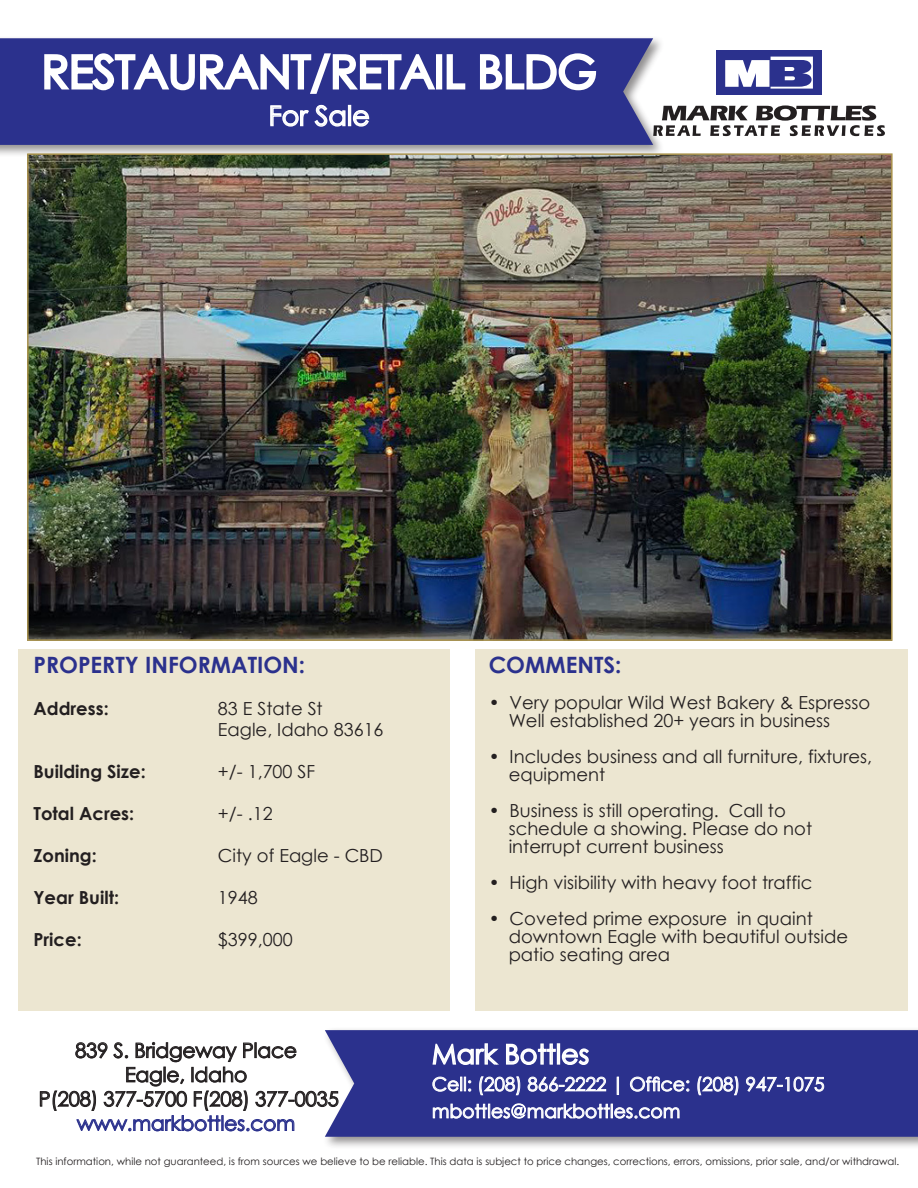
<style>
.page{position:relative;width:918px;height:1188px;background:#fff}
.page>*{position:absolute;margin:0;border:0;box-sizing:border-box;transform-origin:0 0}
.t1{font:45px "Century Gothic";color:#fff}
.t2{font:27px "Century Gothic";color:#fff}
.t3{font:700 22.5px "Century Gothic";color:#2b318d}
.t4{font:20.25px/24.3px "Century Gothic";letter-spacing:-.01em;color:#231f20;text-align:center}
.t5{font:20.25px "Century Gothic";letter-spacing:-.01em;color:#2b318d}
.t6{font:18.75px/27px "Century Gothic";color:#fff}
.t7{font:18px "Century Gothic";color:#231f20}
.t8{font:700 18px "Century Gothic";color:#231f20}
.t9{font:10.2px "Century Gothic";color:#231f20}
</style>
<div class="page">
<div style="left:716px;top:50px;width:106px;height:45px;background:#2b318d"></div>
<svg style="left:665px;top:105px;width:220px;height:31px"></svg>
<svg style="left:725px;top:57px;width:88px;height:32px"></svg>
<div style="left:0;top:35px;width:665px;height:123px;background:#231f20;opacity:.5"></div>
<div style="left:0;top:38px;width:653px;height:107px;background:#2b318d"></div>
<svg style="left:40px;top:1041px;width:282px;height:91px"></svg>
<svg style="left:43px;top:51px;width:395px;height:44px"></svg>
<div style="left:436px;top:54px;width:6px;height:35px;border:3px solid #fff"></div>
<svg style="left:445px;top:53px;width:22px;height:38px"></svg>
<svg style="left:478px;top:52px;width:120px;height:40px"></svg>
<svg style="left:269px;top:104px;width:77px;height:23px;background:#6e73b1"></svg>
<div style="left:348px;top:105px;width:3px;height:21px;border:2px solid #fff"></div>
<svg style="left:352px;top:109px;width:18px;height:18px"></svg>
<div style="left:322px;top:1027px;width:596px;height:123px;background:#231f20;opacity:.5"></div>
<div style="left:325px;top:1030px;width:593px;height:107px;background:#2b318d"></div>
<svg style="left:432px;top:1043px;width:158px;height:23px"></svg>
<svg style="left:432px;top:1076px;width:40px;height:16px"></svg>
<svg style="left:479px;top:1076px;width:42px;height:20px"></svg>
<svg style="left:527px;top:1076px;width:79px;height:16px"></svg>
<svg style="left:617px;top:1077px;width:2px;height:18px"></svg>
<svg style="left:630px;top:1076px;width:60px;height:16px"></svg>
<svg style="left:697px;top:1076px;width:42px;height:20px"></svg>
<svg style="left:746px;top:1076px;width:79px;height:16px"></svg>
<svg style="left:433px;top:1103px;width:247px;height:16px;background:#7377b3"></svg>
<div style="left:18px;top:649px;width:432px;height:362px;background:#ece6d1"></div>
<div style="left:475px;top:649px;width:432px;height:362px;background:#ece6d1"></div>
<img style="left:30px;top:156px;width:860px;height:482px">
<h1 class="t1" style="left:42px;top:40px;width:557px">RESTAURANT/RETAIL BLDG</h1>
<h2 class="t2" style="left:269px;top:97px;width:103px">For Sale</h2>
<p class="t3" style="left:33px;top:648px;width:273px">PROPERTY INFORMATION:</p>
<p class="t8" style="left:33px;top:695px;width:77px">Address:</p>
<p class="t7" style="left:218px;top:696px;width:106px">83 E State St</p>
<p class="t7" style="left:218px;top:717px;width:167px">Eagle, Idaho 83616</p>
<p class="t8" style="left:33px;top:758px;width:114px">Building Size:</p>
<p class="t7" style="left:218px;top:759px;width:99px">+/- 1,700 SF</p>
<p class="t8" style="left:33px;top:800px;width:102px">Total Acres:</p>
<p class="t7" style="left:218px;top:801px;width:56px">+/- .12</p>
<p class="t8" style="left:33px;top:842px;width:65px">Zoning:</p>
<p class="t7" style="left:218px;top:843px;width:167px">City of Eagle - CBD</p>
<p class="t8" style="left:33px;top:884px;width:87px">Year Built:</p>
<p class="t7" style="left:218px;top:885px;width:41px">1948</p>
<p class="t8" style="left:33px;top:926px;width:50px">Price:</p>
<p class="t7" style="left:218px;top:927px;width:76px">$399,000</p>
<p class="t4" style="left:39px;top:1038px;width:302px">839 S. Bridgeway Place<br>Eagle, Idaho<br>P(208) 377-5700 F(208) 377-0035</p>
<p class="t5" style="left:77px;top:1109px;width:220px">www.markbottles.com</p>
<p class="t3" style="left:489px;top:648px;width:134px">COMMENTS:</p>
<p class="t7" style="left:489px;top:690px;width:383px">• Very popular Wild West Bakery &amp; Espresso</p>
<p class="t7" style="left:509px;top:708px;width:323px">Well established 20+ years in business</p>
<p class="t7" style="left:489px;top:744px;width:385px">• Includes business and all furniture, fixtures,</p>
<p class="t7" style="left:509px;top:762px;width:98px">equipment</p>
<p class="t7" style="left:489px;top:798px;width:299px">• Business is still operating. Call to</p>
<p class="t7" style="left:509px;top:816px;width:305px">schedule a showing. Please do not</p>
<p class="t7" style="left:509px;top:834px;width:217px">interrupt current business</p>
<p class="t7" style="left:489px;top:870px;width:325px">• High visibility with heavy foot traffic</p>
<p class="t7" style="left:489px;top:906px;width:326px">• Coveted prime exposure in quaint</p>
<p class="t7" style="left:509px;top:924px;width:341px">downtown Eagle with beautiful outside</p>
<p class="t7" style="left:509px;top:942px;width:163px">patio seating area</p>
<h2 class="t2" style="left:432px;top:1035px;width:159px">Mark Bottles</h2>
<p class="t6" style="left:432px;top:1070px;width:394px">Cell: (208) 866-2222 | Office: (208) 947-1075 mbottles@markbottles.com</p>
<p class="t9" style="left:36px;top:1154px;width:865px">This information, while not guaranteed, is from sources we believe to be reliable. This data is subject to price changes, corrections, errors, omissions, prior sale, and/or withdrawal.</p>
</div>
